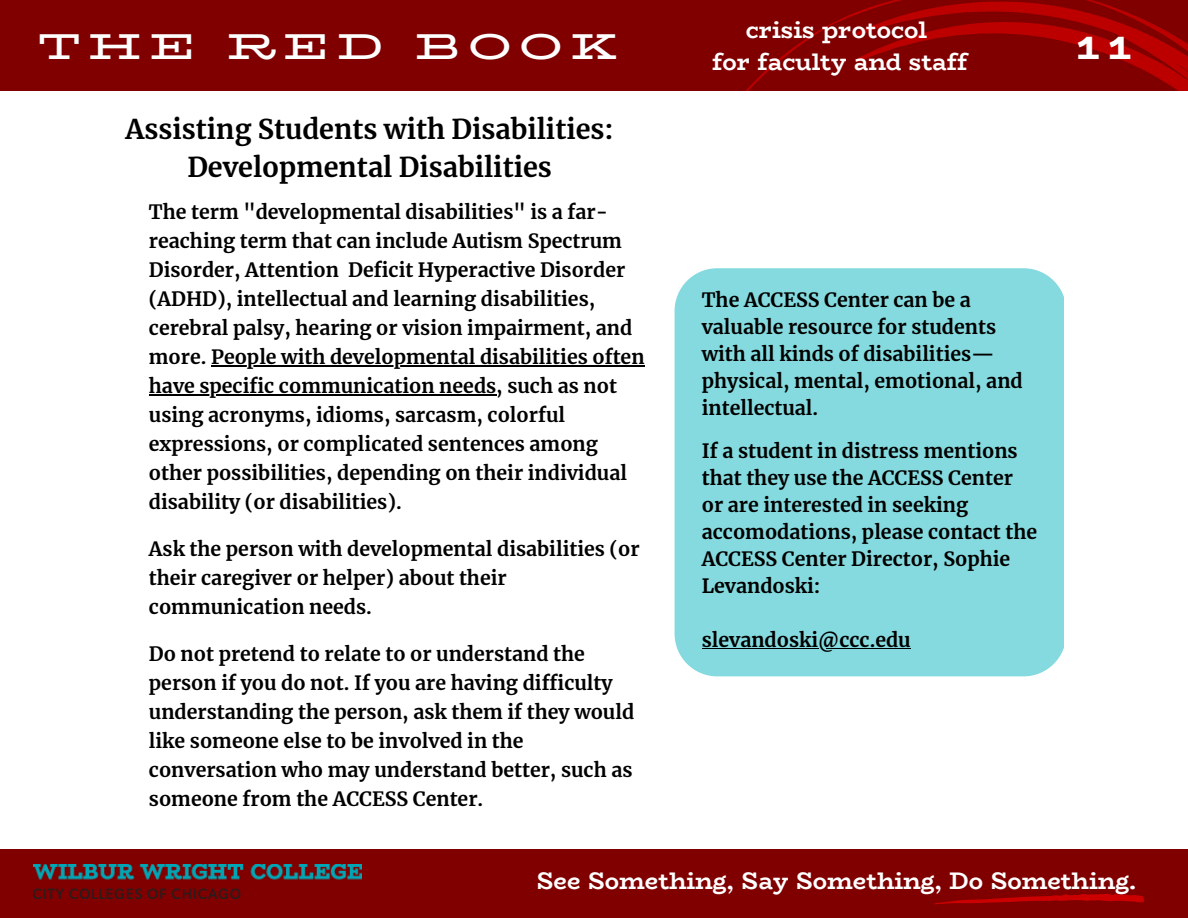
<style>
.page{position:relative;width:1188px;height:918px;background:#800000}
.page>*{position:absolute;margin:0;border:0;box-sizing:border-box;transform-origin:0 0}
.t1{font:700 36px "Bio Rhyme Expanded";letter-spacing:.21em;color:#fff}
.t2{font:800 36px "Bio Rhyme Expanded";color:#fff}
.t3{font:700 27px/37.2px "Merriweather";color:#000;text-align:center}
.t4{font:700 24px "Bio Rhyme";color:#fff}
.t5{font:700 19.5px/29px "Merriweather";color:#000}
</style>
<div class="page">
<svg style="left:625px;top:0;width:563px;height:92px"></svg>
<div style="left:0;top:92px;width:1188px;height:757px;background:#fff"></div>
<hr style="left:211px;top:365px;width:434px;height:1px;background:#000">
<hr style="left:149px;top:394px;width:347px;height:1px;background:#000">
<div style="left:675px;top:268px;width:389px;height:408px;background:#84dade"></div>
<hr style="left:702px;top:648px;width:209px;height:1px;background:#000">
<img style="left:34px;top:865px;width:327px;height:34px">
<svg style="left:935px;top:894px;width:209px;height:10px"></svg>
<h1 class="t1" style="left:38px;top:18px;width:580px">THE RED BOOK</h1>
<h2 class="t3" style="left:126px;top:111px;width:490px">Assisting Students with Disabilities:<br>Developmental Disabilities</h2>
<p class="t5" style="left:149px;top:198px;width:497px">The term "developmental disabilities" is a far&shy;reaching term that can include Autism Spectrum Disorder, Attention Deficit Hyperactive Disorder (ADHD), intellectual and learning disabilities, cerebral palsy, hearing or vision impairment, and more. People with developmental disabilities often have specific communication needs, such as not using acronyms, idioms, sarcasm, colorful expressions, or complicated sentences among other possibilities, depending on their individual disability (or disabilities).</p>
<p class="t5" style="left:149px;top:535px;width:492px">Ask the person with developmental disabilities (or their caregiver or helper) about their communication needs.</p>
<p class="t5" style="left:149px;top:640px;width:487px">Do not pretend to relate to or understand the person if you do not. If you are having difficulty understanding the person, ask them if they would like someone else to be involved in the conversation who may understand better, such as someone from the ACCESS Center.</p>
<p class="t4" style="left:746px;top:11px;width:183px">crisis protocol</p>
<p class="t4" style="left:712px;top:43px;width:257px">for faculty and staff</p>
<h1 class="t2" style="left:1075px;top:18px;width:57px">11</h1>
<p class="t5" style="left:702px;top:287px;width:323px;line-height:27px">The ACCESS Center can be a valuable resource for students with all kinds of disabilities— physical, mental, emotional, and intellectual.</p>
<p class="t5" style="left:702px;top:438px;width:337px;line-height:27px">If a student in distress mentions that they use the ACCESS Center or are interested in seeking accomodations, please contact the<br>ACCESS Center Director, Sophie<br>Levandoski:</p>
<p class="t5" style="left:702px;top:626px;width:210px">slevandoski@ccc.edu</p>
<p class="t4" style="left:537px;top:862px;width:601px">See Something, Say Something, Do Something.</p>
</div>
